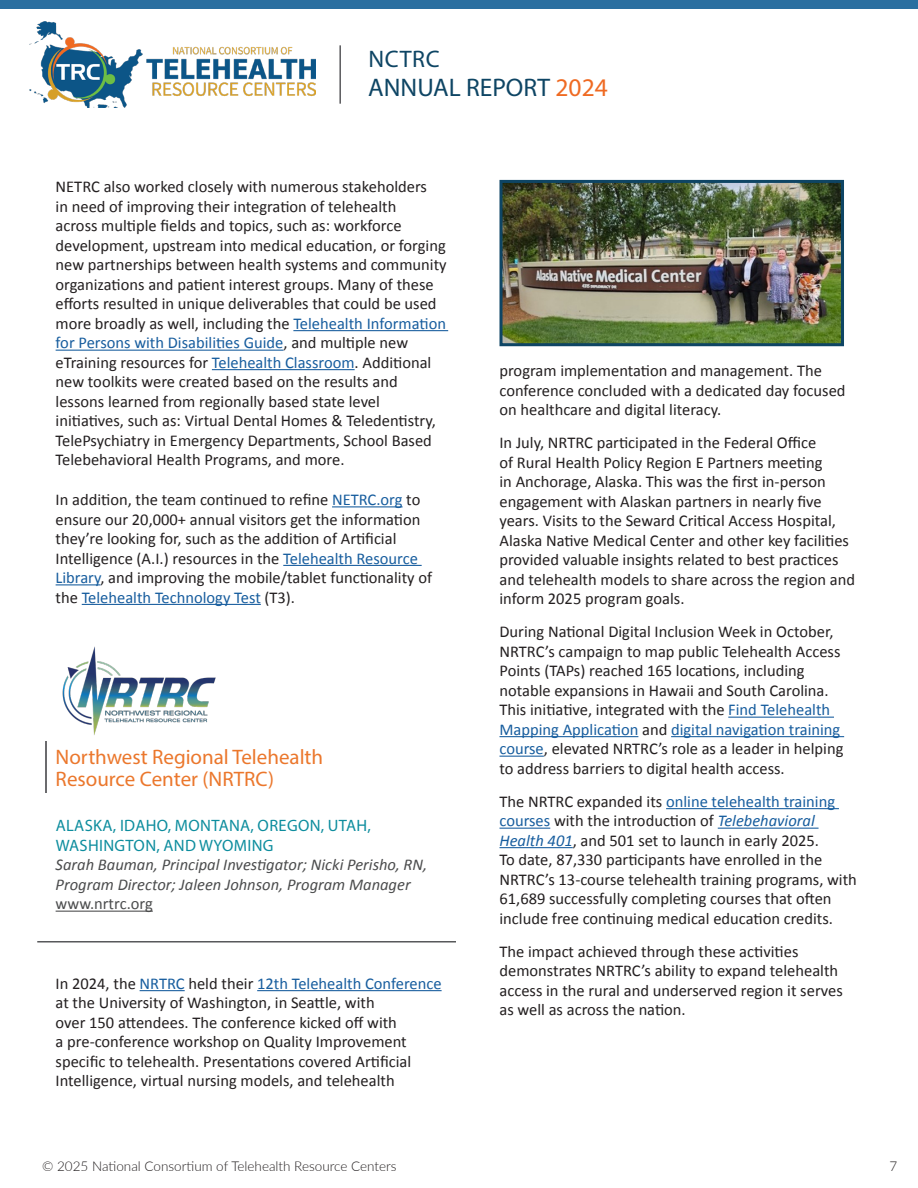
<style>
.page{position:relative;width:918px;height:1188px;background:#fff}
.page>*{position:absolute;margin:0;border:0;box-sizing:border-box;transform-origin:0 0}
.t1{font:25.5px "Myriad Pro";color:#0e4564}
.t2{font:24px "Myriad Pro";letter-spacing:.02em;color:#0e4564}
.subhead{font:21px/22.5px "Myriad Pro";color:#eb772c}
.t3{font:16.5px/19.5px "Calibri";color:#231f20}
.t4{font:italic 16.5px/19.5px "Calibri";color:#4b4c4d}
.t5{font:16.5px/19.5px "Myriad Pro";letter-spacing:.02em;color:#0d8d9e}
.t6{font:16.5px "Calibri";color:#4b4c4d}
.t7{font:300 13.5px "Lato";color:#231f20}
.s1{color:#ef6a22}
.s2{color:#175d9e}
.s3{font-style:italic;color:#175d9e}
</style>
<div class="page">
<div style="left:0;top:0;width:918px;height:8px;background:#2b6fa0"></div>
<img style="left:29px;top:22px;width:287px;height:86px">
<hr style="left:339px;top:45px;width:2px;height:59px;background:#5a5a5d">
<hr style="left:293px;top:330px;width:155px;height:1px;background:#175d9e">
<hr style="left:56px;top:350px;width:228px;height:1px;background:#175d9e">
<hr style="left:212px;top:369px;width:143px;height:1px;background:#175d9e">
<hr style="left:332px;top:506px;width:71px;height:1px;background:#175d9e">
<hr style="left:283px;top:565px;width:139px;height:1px;background:#175d9e">
<hr style="left:56px;top:584px;width:44px;height:1px;background:#175d9e">
<hr style="left:82px;top:604px;width:179px;height:1px;background:#175d9e">
<hr style="left:56px;top:911px;width:97px;height:1px;background:#4b4c4d">
<hr style="left:140px;top:990px;width:45px;height:1px;background:#175d9e">
<hr style="left:257px;top:990px;width:185px;height:1px;background:#175d9e">
<hr style="left:728px;top:717px;width:106px;height:1px;background:#175d9e">
<hr style="left:500px;top:736px;width:138px;height:1px;background:#175d9e">
<hr style="left:671px;top:736px;width:173px;height:1px;background:#175d9e">
<hr style="left:500px;top:756px;width:44px;height:1px;background:#175d9e">
<hr style="left:666px;top:808px;width:173px;height:1px;background:#175d9e">
<hr style="left:500px;top:828px;width:50px;height:1px;background:#175d9e">
<hr style="left:718px;top:828px;width:101px;height:1px;background:#175d9e">
<hr style="left:500px;top:847px;width:73px;height:1px;background:#175d9e">
<img style="left:503px;top:184px;width:337px;height:158px">
<div style="left:499px;top:180px;width:345px;height:166px;border:3px solid #0e4564"></div>
<img style="left:62px;top:646px;width:154px;height:89px">
<hr style="left:45px;top:741px;width:2px;height:51px;background:#6b6b6e">
<hr style="left:37px;top:941px;width:419px;height:2px;background:#57585a">
<h2 class="t2" style="left:369px;top:44px;width:73px">NCTRC</h2>
<h1 class="t1" style="left:368px;top:72px;width:241px">ANNUAL REPORT <span class="s1">2024</span></h1>
<p class="t3" style="left:56px;top:177px;width:393px">NETRC also worked closely with numerous stakeholders<br>in need of improving their integration of telehealth<br>across multiple fields and topics, such as: workforce development, upstream into medical education, or forging new partnerships between health systems and community organizations and patient interest groups. Many of these efforts resulted in unique deliverables that could be used more broadly as well, including the <span class="s2">Telehealth Information for Persons with Disabilities Guide</span>, and multiple new eTraining resources for <span class="s2">Telehealth Classroom</span>. Additional new toolkits were created based on the results and lessons learned from regionally based state level initiatives, such as: Virtual Dental Homes &amp; Teledentistry, TelePsychiatry in Emergency Departments, School Based Telebehavioral Health Programs, and more.</p>
<p class="t3" style="left:56px;top:489px;width:378px">In addition, the team continued to refine <span class="s2">NETRC.org</span> to ensure our 20,000+ annual visitors get the information they’re looking for, such as the addition of Artificial Intelligence (A.I.) resources in the <span class="s2">Telehealth Resource Library</span>, and improving the mobile/tablet functionality of the <span class="s2">Telehealth Technology Test</span> (T3).</p>
<p class="subhead" style="left:56px;top:745px;width:269px">Northwest Regional Telehealth<br>Resource Center (NRTRC)</p>
<p class="t5" style="left:56px;top:816px;width:317px">ALASKA, IDAHO, MONTANA, OREGON, UTAH,<br>WASHINGTON, AND WYOMING</p>
<p class="t4" style="left:56px;top:854px;width:373px">Sarah Bauman, Principal Investigator; Nicki Perisho, RN,<br>Program Director; Jaleen Johnson, Program Manager</p>
<p class="t6" style="left:56px;top:892px;width:99px">www.nrtrc.org</p>
<p class="t3" style="left:56px;top:973px;width:388px">In 2024, the <span class="s2">NRTRC</span> held their <span class="s2">12th Telehealth Conference </span>at the University of Washington, in Seattle, with<br>over 150 attendees. The conference kicked off with<br>a pre-conference workshop on Quality Improvement specific to telehealth. Presentations covered Artificial Intelligence, virtual nursing models, and telehealth</p>
<p class="t3" style="left:500px;top:361px;width:348px">program implementation and management. The conference concluded with a dedicated day focused on healthcare and digital literacy.</p>
<p class="t3" style="left:500px;top:433px;width:357px">In July, NRTRC participated in the Federal Office<br>of Rural Health Policy Region E Partners meeting<br>in Anchorage, Alaska. This was the first in-person engagement with Alaskan partners in nearly five years. Visits to the Seward Critical Access Hospital, Alaska Native Medical Center and other key facilities provided valuable insights related to best practices and telehealth models to share across the region and inform 2025 program goals.</p>
<p class="t3" style="left:500px;top:622px;width:345px">During National Digital Inclusion Week in October, NRTRC’s campaign to map public Telehealth Access Points (TAPs) reached 165 locations, including notable expansions in Hawaii and South Carolina.<br>This initiative, integrated with the <span class="s2">Find Telehealth Mapping Application</span> and <span class="s2">digital navigation training course</span>, elevated NRTRC’s role as a leader in helping to address barriers to digital health access.</p>
<p class="t3" style="left:500px;top:791px;width:359px">The NRTRC expanded its <span class="s2">online telehealth training courses</span> with the introduction of <span class="s3">Telebehavioral Health 401</span>, and 501 set to launch in early 2025.<br>To date, 87,330 participants have enrolled in the NRTRC’s 13-course telehealth training programs, with 61,689 successfully completing courses that often include free continuing medical education credits.</p>
<p class="t3" style="left:500px;top:941px;width:345px">The impact achieved through these activities demonstrates NRTRC’s ability to expand telehealth access in the rural and underserved region it serves as well as across the nation.</p>
<p class="t7" style="left:42px;top:1157px;width:356px">© 2025 National Consortium of Telehealth Resource Centers</p>
<p class="t7" style="left:889px;top:1157px;width:9px">7</p>
</div>
